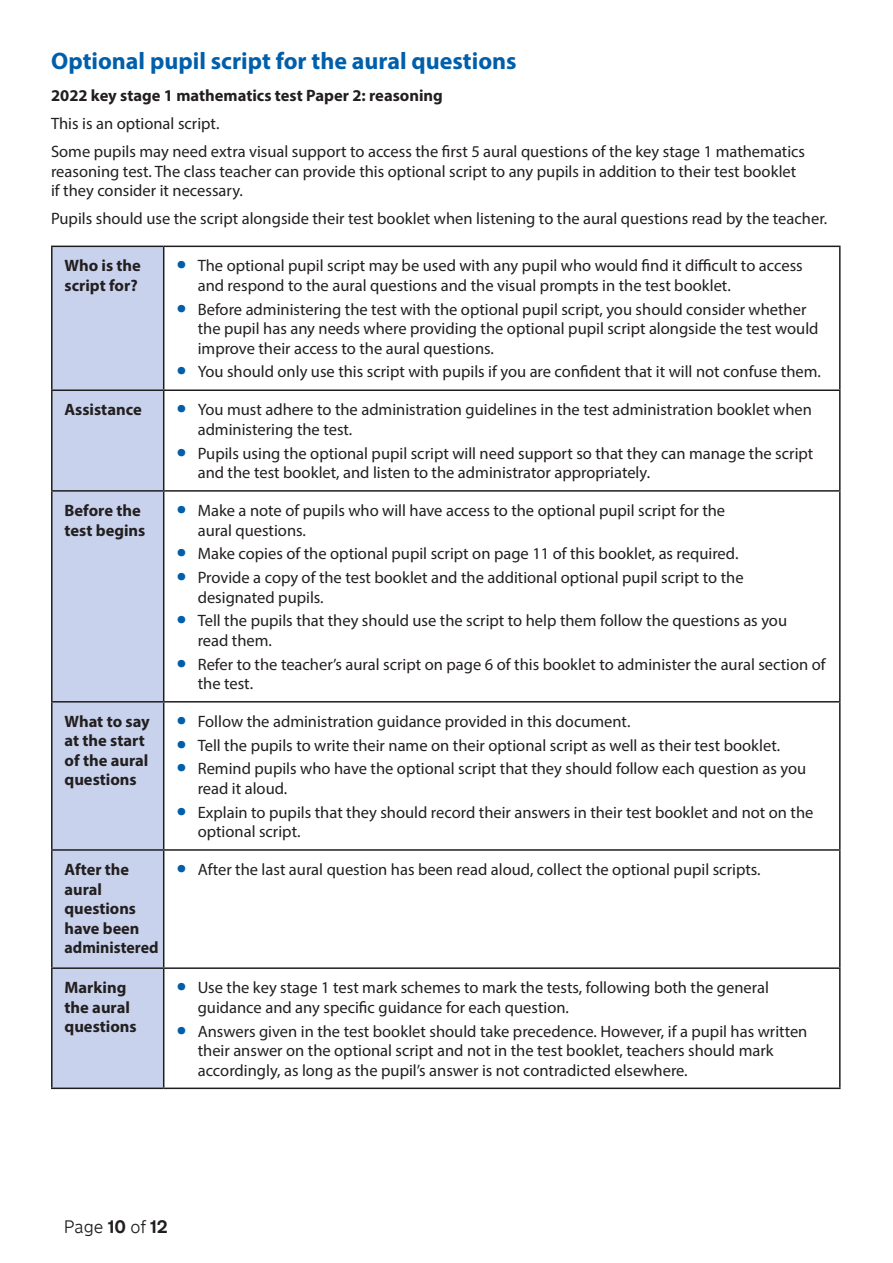
<style>
.page{position:relative;width:893px;height:1263px;background:#fff}
.page>*{position:absolute;margin:0;border:0;box-sizing:border-box;transform-origin:0 0}
.t1{font:700 24px "Myriad Pro";color:#005faa}
.t2{font:300 18px "New Transport";color:#231f20}
.t3{font:16.5px/19.5px "Myriad Pro";color:#231f20}
.t4{font:700 16.5px/19.5px "Myriad Pro";color:#231f20}
.s1{font-size:36px;color:#005faa}
.s2{font-weight:700}
</style>
<div class="page">
<div style="left:53px;top:247px;width:110px;height:840px;background:#c8d2ec"></div>
<hr style="left:51px;top:246px;width:113px;height:1px;background:#1d1e1f">
<hr style="left:51px;top:247px;width:2px;height:142px;background:#1d1e1f">
<hr style="left:164px;top:246px;width:677px;height:1px;background:#1d1e1f">
<hr style="left:163px;top:247px;width:1px;height:142px;background:#1d1e1f">
<hr style="left:839px;top:247px;width:2px;height:142px;background:#1d1e1f">
<hr style="left:51px;top:389px;width:113px;height:2px;background:#1d1e1f">
<hr style="left:51px;top:391px;width:2px;height:99px;background:#1d1e1f">
<hr style="left:164px;top:389px;width:677px;height:2px;background:#1d1e1f">
<hr style="left:163px;top:391px;width:1px;height:99px;background:#1d1e1f">
<hr style="left:839px;top:391px;width:2px;height:99px;background:#1d1e1f">
<hr style="left:51px;top:490px;width:113px;height:2px;background:#1d1e1f">
<hr style="left:51px;top:492px;width:2px;height:209px;background:#1d1e1f">
<hr style="left:164px;top:490px;width:677px;height:2px;background:#1d1e1f">
<hr style="left:163px;top:492px;width:1px;height:209px;background:#1d1e1f">
<hr style="left:839px;top:492px;width:2px;height:209px;background:#1d1e1f">
<hr style="left:51px;top:701px;width:113px;height:1px;background:#1d1e1f">
<hr style="left:51px;top:702px;width:2px;height:147px;background:#1d1e1f">
<hr style="left:164px;top:701px;width:677px;height:1px;background:#1d1e1f">
<hr style="left:163px;top:702px;width:1px;height:147px;background:#1d1e1f">
<hr style="left:839px;top:702px;width:2px;height:147px;background:#1d1e1f">
<hr style="left:51px;top:849px;width:113px;height:2px;background:#1d1e1f">
<hr style="left:51px;top:851px;width:2px;height:116px;background:#1d1e1f">
<hr style="left:164px;top:849px;width:677px;height:2px;background:#1d1e1f">
<hr style="left:163px;top:851px;width:1px;height:116px;background:#1d1e1f">
<hr style="left:839px;top:851px;width:2px;height:116px;background:#1d1e1f">
<hr style="left:51px;top:967px;width:113px;height:2px;background:#1d1e1f">
<hr style="left:51px;top:969px;width:2px;height:118px;background:#1d1e1f">
<hr style="left:164px;top:967px;width:677px;height:2px;background:#1d1e1f">
<hr style="left:163px;top:969px;width:1px;height:118px;background:#1d1e1f">
<hr style="left:839px;top:969px;width:2px;height:118px;background:#1d1e1f">
<hr style="left:51px;top:1087px;width:113px;height:2px;background:#1d1e1f">
<hr style="left:164px;top:1087px;width:677px;height:2px;background:#1d1e1f">
<h1 class="t1" style="left:51px;top:52px;width:467px">Optional pupil script for the aural questions</h1>
<p class="t4" style="left:51px;top:87px;width:393px">2022 key stage 1 mathematics test Paper 2: reasoning</p>
<p class="t3" style="left:51px;top:111px;width:756px;line-height:28px">This is an optional script.<br>Some pupils may need extra visual support to access the first 5 aural questions of the key stage 1 mathematics</p>
<p class="t3" style="left:51px;top:163px;width:747px">reasoning test. The class teacher can provide this optional script to any pupils in addition to their test booklet if they consider it necessary.</p>
<p class="t3" style="left:51px;top:210px;width:778px">Pupils should use the script alongside their test booklet when listening to the aural questions read by the teacher.</p>
<p class="t4" style="left:65px;top:258px;width:78px">Who is the script for?</p>
<p class="t3" style="left:198px;top:258px;width:607px;text-indent:-21px"><span class="s1">•</span> The optional pupil script may be used with any pupil who would find it difficult to access and respond to the aural questions and the visual prompts in the test booklet.</p>
<p class="t3" style="left:198px;top:301px;width:622px;text-indent:-21px"><span class="s1">•</span> Before administering the test with the optional pupil script, you should consider whether the pupil has any needs where providing the optional pupil script alongside the test would improve their access to the aural questions.</p>
<p class="t3" style="left:176px;top:364px;width:646px"><span class="s1">•</span> You should only use this script with pupils if you are confident that it will not confuse them.</p>
<p class="t3" style="left:198px;top:401px;width:616px;text-indent:-133px"><span class="s2">Assistance</span> <span class="s1">•</span> You must adhere to the administration guidelines in the test administration booklet when administering the test.</p>
<p class="t3" style="left:198px;top:445px;width:617px;text-indent:-21px"><span class="s1">•</span> Pupils using the optional pupil script will need support so that they can manage the script and the test booklet, and listen to the administrator appropriately.</p>
<p class="t4" style="left:65px;top:502px;width:82px">Before the test begins</p>
<p class="t3" style="left:198px;top:502px;width:529px;text-indent:-21px"><span class="s1">•</span> Make a note of pupils who will have access to the optional pupil script for the aural questions.</p>
<p class="t3" style="left:176px;top:545px;width:563px"><span class="s1">•</span> Make copies of the optional pupil script on page 11 of this booklet, as required.</p>
<p class="t3" style="left:198px;top:569px;width:547px;text-indent:-21px"><span class="s1">•</span> Provide a copy of the test booklet and the additional optional pupil script to the designated pupils.</p>
<p class="t3" style="left:198px;top:612px;width:591px;text-indent:-21px"><span class="s1">•</span> Tell the pupils that they should use the script to help them follow the questions as you read them.</p>
<p class="t3" style="left:198px;top:656px;width:629px;text-indent:-21px"><span class="s1">•</span> Refer to the teacher’s aural script on page 6 of this booklet to administer the aural section of the test.</p>
<p class="t4" style="left:65px;top:713px;width:87px">What to say at the start of the aural questions</p>
<p class="t3" style="left:176px;top:713px;width:455px"><span class="s1">•</span> Follow the administration guidance provided in this document.</p>
<p class="t3" style="left:176px;top:737px;width:605px"><span class="s1">•</span> Tell the pupils to write their name on their optional script as well as their test booklet.</p>
<p class="t3" style="left:198px;top:760px;width:610px;text-indent:-21px"><span class="s1">•</span> Remind pupils who have the optional script that they should follow each question as you read it aloud.</p>
<p class="t3" style="left:198px;top:804px;width:617px;text-indent:-21px"><span class="s1">•</span> Explain to pupils that they should record their answers in their test booklet and not on the optional script.</p>
<p class="t4" style="left:65px;top:861px;width:96px">After the aural questions have been administered</p>
<p class="t3" style="left:176px;top:861px;width:586px"><span class="s1">•</span> After the last aural question has been read aloud, collect the optional pupil scripts.</p>
<p class="t4" style="left:65px;top:979px;width:74px">Marking the aural questions</p>
<p class="t3" style="left:198px;top:979px;width:573px;text-indent:-21px"><span class="s1">•</span> Use the key stage 1 test mark schemes to mark the tests, following both the general guidance and any specific guidance for each question.</p>
<p class="t3" style="left:198px;top:1023px;width:611px;text-indent:-21px"><span class="s1">•</span> Answers given in the test booklet should take precedence. However, if a pupil has written their answer on the optional script and not in the test booklet, teachers should mark accordingly, as long as the pupil’s answer is not contradicted elsewhere.</p>
<p class="t2" style="left:64px;top:1220px;width:106px">Page <span class="s2">10</span> of <span class="s2">12</span></p>
</div>
